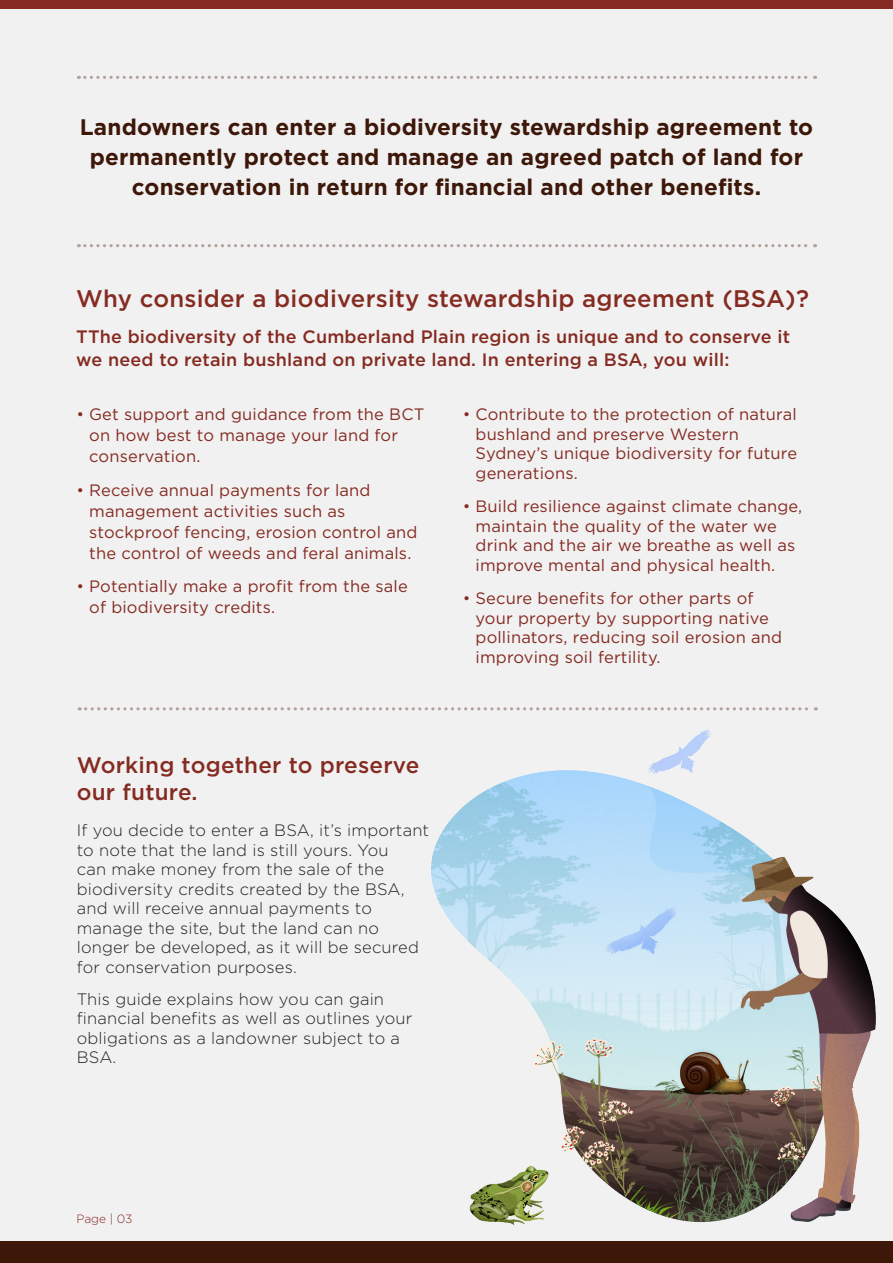
<style>
.page{position:relative;width:893px;height:1263px;background:#f1f1f2}
.page>*{position:absolute;margin:0;border:0;box-sizing:border-box;transform-origin:0 0}
.Copy_Header{font:500 24px "Gotham";letter-spacing:.01em;color:#852b21}
.t1{font:700 22.5px "Gotham";letter-spacing:.01em;color:#3d1708}
.Copy_Header-2{font:500 22.5px/27px "Gotham";letter-spacing:.01em;color:#852b21}
.Body_Copy{font:500 18px/22.5px "Gotham";letter-spacing:.01em;color:#852b21}
.t2{font:16.5px/19.8px "Gotham";letter-spacing:.01em;color:#852b21}
.Body_Copy-2{font:300 16.5px/19.5px "Gotham";letter-spacing:.01em;color:#231f20}
.t3{font:300 12px "Gotham";letter-spacing:-.005em;color:#852b21}
.s1{font-weight:300}
</style>
<div class="page">
<div style="left:0;top:1241px;width:893px;height:22px;background:#3d1708"></div>
<div style="left:0;top:0;width:893px;height:9px;background:#852b21"></div>
<svg style="left:85px;top:244px;width:731px;height:3px"></svg>
<svg style="left:86px;top:707px;width:339px;height:3px"></svg>
<svg style="left:85px;top:76px;width:731px;height:3px"></svg>
<img style="left:425px;top:707px;width:451px;height:518px">
<p class="t1" style="left:80px;top:112px;width:735px">Landowners can enter a biodiversity stewardship agreement to</p>
<p class="t1" style="left:90px;top:142px;width:715px">permanently protect and manage an agreed patch of land for</p>
<p class="t1" style="left:132px;top:172px;width:631px">conservation in return for financial and other benefits.</p>
<p class="Copy_Header" style="left:76px;top:283px;width:734px">Why consider a biodiversity stewardship agreement (BSA)?</p>
<p class="Body_Copy" style="left:76px;top:325px;width:716px">TThe biodiversity of the Cumberland Plain region is unique and to conserve it we need to retain bushland on private land. In entering a BSA, you will:</p>
<p class="t2" style="left:89px;top:403px;width:337px;line-height:21px;text-indent:-13px"><span class="s1">•</span> Get support and guidance from the BCT on how best to manage your land for conservation.</p>
<p class="t2" style="left:89px;top:479px;width:330px;line-height:21px;text-indent:-13px"><span class="s1">•</span> Receive annual payments for land management activities such as stockproof fencing, erosion control and the control of weeds and feral animals.</p>
<p class="t2" style="left:89px;top:576px;width:320px;line-height:21px;text-indent:-13px"><span class="s1">•</span> Potentially make a profit from the sale of biodiversity credits.</p>
<p class="Copy_Header-2" style="left:77px;top:751px;width:344px">Working together to preserve our future.</p>
<p class="Body_Copy-2" style="left:77px;top:820px;width:354px">If you decide to enter a BSA, it’s important to note that the land is still yours. You<br>can make money from the sale of the biodiversity credits created by the BSA, and will receive annual payments to manage the site, but the land can no longer be developed, as it will be secured for conservation purposes.</p>
<p class="Body_Copy-2" style="left:77px;top:989px;width:337px">This guide explains how you can gain financial benefits as well as outlines your obligations as a landowner subject to a<br>BSA.</p>
<p class="t2" style="left:476px;top:404px;width:323px;text-indent:-13px"><span class="s1">•</span> Contribute to the protection of natural bushland and preserve Western<br>Sydney’s unique biodiversity for future generations.</p>
<p class="t2" style="left:476px;top:496px;width:328px;text-indent:-13px"><span class="s1">•</span> Build resilience against climate change, maintain the quality of the water we drink and the air we breathe as well as improve mental and physical health.</p>
<p class="t2" style="left:476px;top:588px;width:308px;text-indent:-13px"><span class="s1">•</span> Secure benefits for other parts of your property by supporting native pollinators, reducing soil erosion and improving soil fertility.</p>
<p class="t3" style="left:77px;top:1211px;width:58px">Page | 03</p>
</div>
